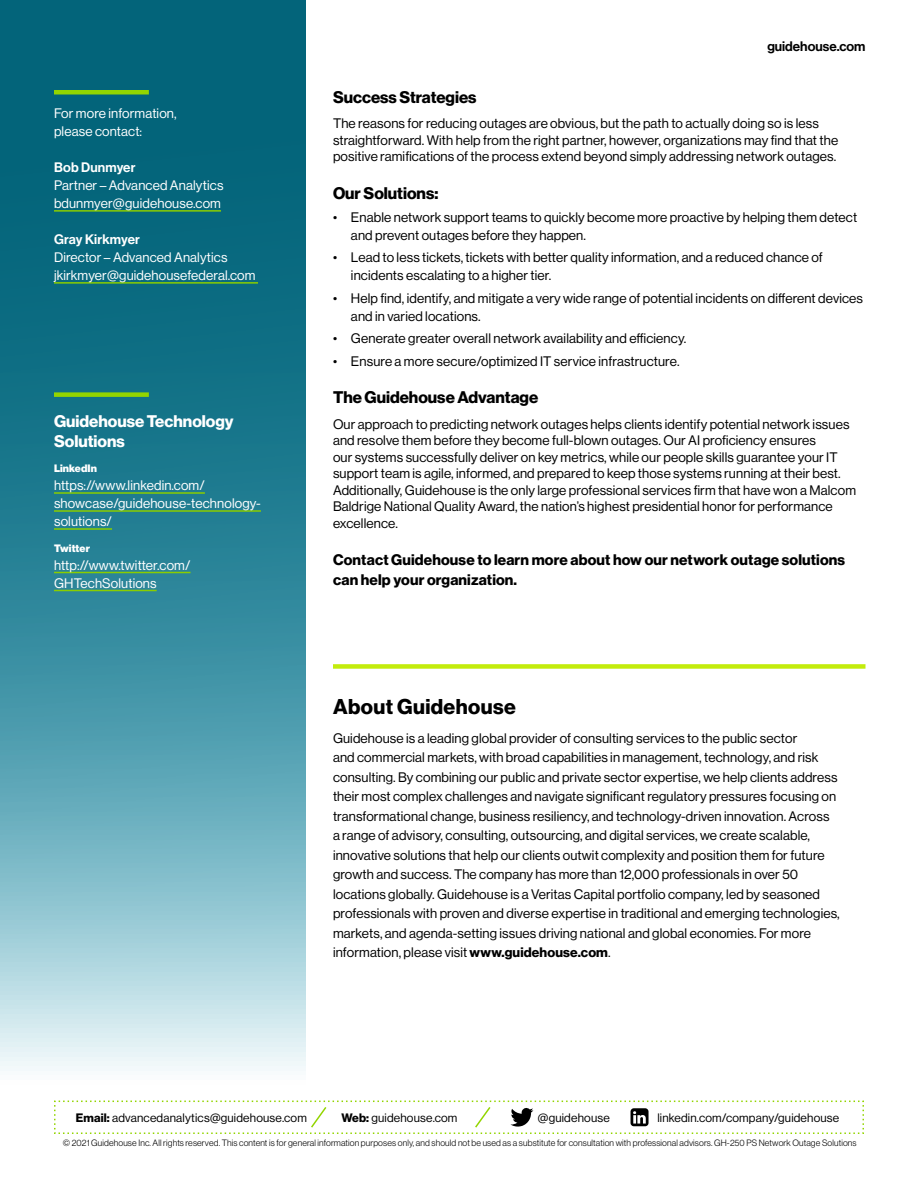
<style>
.page{position:relative;width:918px;height:1188px;background:#fff}
.page>*{position:absolute;margin:0;border:0;box-sizing:border-box;transform-origin:0 0}
.t1{font:21px "N Haas Grotesk DS Pro 75 Bd";letter-spacing:.02em;color:#000}
.t2{font:16.5px "N Haas Grotesk DS Pro 75 Bd";color:#000}
.t3{font:16.5px/19.8px "N Haas Grotesk DS Pro 75 Bd";color:#fff}
.t4{font:15px/19.5px "N Haas Grotesk DS Pro 75 Bd";letter-spacing:.01em;color:#000}
.t5{font:13.5px/19.5px "N Haas Grotesk DS Pro 55 Rg";letter-spacing:.01em;color:#000}
.t6{font:13.5px/18px "N Haas Grotesk DS Pro 55 Rg";letter-spacing:.01em;color:#fff}
.t7{font:13.5px "N Haas Grotesk DS Pro 65 Md";letter-spacing:.01em;color:#fff}
.t8{font:13.5px "N Haas Grotesk DS Pro 65 Md";color:#000}
.t9{font:12px "N Haas Grotesk DS Pro 55 Rg";letter-spacing:.015em;color:#000}
.t10{font:10.5px "N Haas Grotesk DS Pro 95 Blk";letter-spacing:.01em;color:#fff}
.t11{font:9px "N Haas Grotesk DS Pro 45 Lt";letter-spacing:.015em;color:#000}
.s1{font-family:"N Haas Grotesk DS Pro 75 Bd"}
</style>
<div class="page">
<svg style="left:0;top:0;width:306px;height:1071px;background:#408fa1"></svg>
<hr style="left:54px;top:210px;width:167px;height:2px;background:#8acd00">
<hr style="left:54px;top:282px;width:204px;height:2px;background:#8acd00">
<hr style="left:54px;top:90px;width:95px;height:4px;background:#93d500">
<div style="left:333px;top:664px;width:533px;height:5px;background:#c3ec0c"></div>
<svg style="left:54px;top:1100px;width:810px;height:34px"></svg>
<hr style="left:54px;top:492px;width:151px;height:2px;background:#8acd00">
<hr style="left:54px;top:510px;width:207px;height:2px;background:#8acd00">
<hr style="left:54px;top:528px;width:58px;height:2px;background:#8acd00">
<hr style="left:54px;top:572px;width:137px;height:1px;background:#8acd00">
<hr style="left:54px;top:590px;width:103px;height:1px;background:#8acd00">
<div style="left:54px;top:392px;width:95px;height:5px;background:#93d500"></div>
<p class="t6" style="left:54px;top:104px;width:124px">For more information, please contact:</p>
<p class="t7" style="left:54px;top:159px;width:83px">Bob Dunmyer</p>
<p class="t6" style="left:54px;top:176px;width:171px">Partner – Advanced Analytics bdunmyer@guidehouse.com</p>
<p class="t7" style="left:54px;top:231px;width:87px">Gray Kirkmyer</p>
<p class="t6" style="left:54px;top:248px;width:203px">Director – Advanced Analytics jkirkmyer@guidehousefederal.com</p>
<p class="t3" style="left:54px;top:411px;width:181px">Guidehouse Technology<br>Solutions</p>
<p class="t10" style="left:54px;top:462px;width:44px">LinkedIn</p>
<p class="t6" style="left:54px;top:476px;width:208px">https://www.linkedin.com/ showcase/guidehouse-technology&shy;solutions/</p>
<p class="t10" style="left:54px;top:542px;width:38px">Twitter</p>
<p class="t6" style="left:54px;top:556px;width:138px">http://www.twitter.com/<br>GHTechSolutions</p>
<p class="t8" style="left:767px;top:38px;width:100px">guidehouse.com</p>
<p class="t2" style="left:333px;top:87px;width:145px">Success Strategies</p>
<p class="t5" style="left:333px;top:115px;width:507px;line-height:16.5px">The reasons for reducing outages are obvious, but the path to actually doing so is less straightforward. With help from the right partner, however, organizations may find that the positive ramifications of the process extend beyond simply addressing network outages.</p>
<p class="t2" style="left:333px;top:184px;width:107px">Our Solutions:</p>
<p class="t5" style="left:351px;top:208px;width:508px;line-height:18px;text-indent:-18px">• Enable network support teams to quickly become more proactive by helping them detect and prevent outages before they happen.</p>
<p class="t5" style="left:351px;top:248px;width:473px;line-height:18px;text-indent:-18px">• Lead to less tickets, tickets with better quality information, and a reduced chance of incidents escalating to a higher tier.</p>
<p class="t5" style="left:351px;top:289px;width:514px;line-height:18px;text-indent:-18px">• Help find, identify, and mitigate a very wide range of potential incidents on different devices and in varied locations.</p>
<p class="t5" style="left:333px;top:329px;width:355px">• Generate greater overall network availability and efficiency.</p>
<p class="t5" style="left:333px;top:351px;width:348px">• Ensure a more secure/optimized IT service infrastructure.</p>
<p class="t2" style="left:333px;top:388px;width:207px">The Guidehouse Advantage</p>
<p class="t5" style="left:333px;top:416px;width:525px;line-height:16.5px">Our approach to predicting network outages helps clients identify potential network issues and resolve them before they become full-blown outages. Our AI proficiency ensures<br>our systems successfully deliver on key metrics, while our people skills guarantee your IT support team is agile, informed, and prepared to keep those systems running at their best.<br>Additionally, Guidehouse is the only large professional services firm that have won a Malcom Baldrige National Quality Award, the nation’s highest presidential honor for performance excellence.</p>
<p class="t4" style="left:333px;top:551px;width:514px">Contact Guidehouse to learn more about how our network outage solutions can help your organization.</p>
<h1 class="t1" style="left:333px;top:695px;width:184px">About Guidehouse</h1>
<p class="t5" style="left:333px;top:728px;width:508px">Guidehouse is a leading global provider of consulting services to the public sector<br>and commercial markets, with broad capabilities in management, technology, and risk consulting. By combining our public and private sector expertise, we help clients address their most complex challenges and navigate significant regulatory pressures focusing on transformational change, business resiliency, and technology-driven innovation. Across<br>a range of advisory, consulting, outsourcing, and digital services, we create scalable, innovative solutions that help our clients outwit complexity and position them for future growth and success. The company has more than 12,000 professionals in over 50 locations globally. Guidehouse is a Veritas Capital portfolio company, led by seasoned professionals with proven and diverse expertise in traditional and emerging technologies, markets, and agenda-setting issues driving national and global economies. For more information, please visit <span class="s1">www.guidehouse.com</span>.</p>
<p class="t9" style="left:76px;top:1111px;width:233px"><span class="s1">Email:</span> advancedanalytics@guidehouse.com</p>
<p class="t9" style="left:341px;top:1111px;width:118px"><span class="s1">Web:</span> guidehouse.com</p>
<p class="t9" style="left:538px;top:1111px;width:73px">@guidehouse</p>
<p class="t9" style="left:657px;top:1111px;width:184px">linkedin.com/company/guidehouse</p>
<p class="t11" style="left:63px;top:1138px;width:795px">© 2021 Guidehouse Inc. All rights reserved. This content is for general information purposes only, and should not be used as a substitute for consultation with professional advisors. GH-250 PS Network Outage Solutions</p>
</div>
